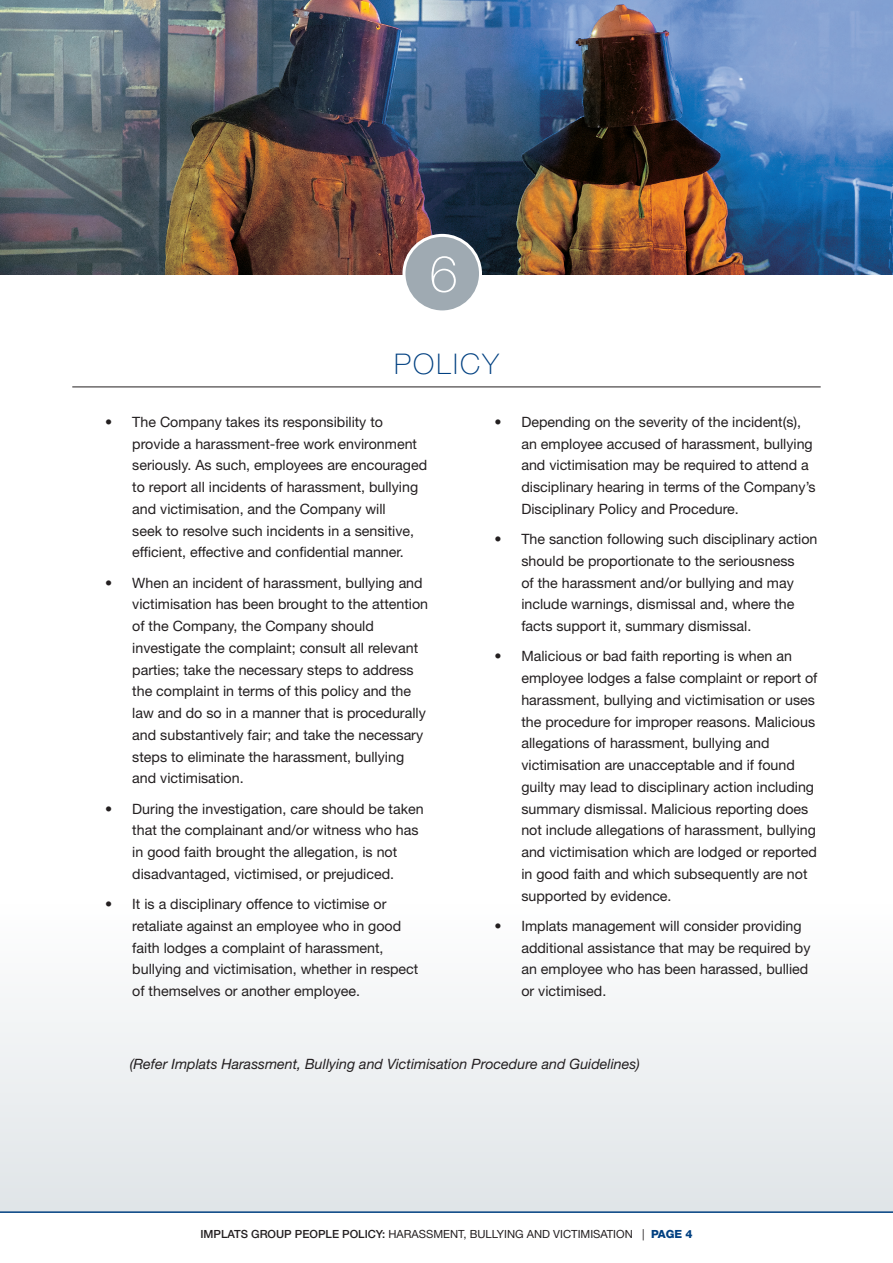
<style>
.page{position:relative;width:893px;height:1263px;background:#fff}
.page>*{position:absolute;margin:0;border:0;box-sizing:border-box;transform-origin:0 0}
.t1{font:100 50.85px "Helvetica Neue LT Std";color:#fff}
.t2{font:100 28.5px "Helvetica Neue LT Std";letter-spacing:.08em;color:#014081}
.t3{font:14.25px/21.8px "Helvetica Neue LT Std";color:#231f20}
.t4{font:italic 14.25px "Helvetica Neue LT Std";color:#231f20}
.t5{font:11.25px "Helvetica Neue LT Std";color:#231f20}
.s1{font-weight:500}
.s2{font-weight:800;color:#014081}
</style>
<div class="page">
<div style="left:0;top:905px;width:893px;height:307px;background:linear-gradient(to bottom,#fefefe,#e0e5e8)"></div>
<hr style="left:0;top:1211px;width:893px;height:2px;background:#014081">
<img style="left:0;top:0;width:893px;height:274px">
<hr style="left:72px;top:387px;width:749px;height:1px;background:#231f20">
<div style="left:404px;top:235px;width:76px;height:77px;background:#9faab2;border-radius:50%"></div>
<div style="left:402px;top:234px;width:80px;height:79px;border:3px solid #fff;border-radius:50%"></div>
<h1 class="t1" style="left:429px;top:245px;width:30px">6</h1>
<h2 class="t2" style="left:394px;top:347px;width:106px">POLICY</h2>
<p class="t3" style="left:132px;top:411px;width:296px;text-indent:-27px">• The Company takes its responsibility to provide a harassment-free work environment seriously. As such, employees are encouraged to report all incidents of harassment, bullying and victimisation, and the Company will<br>seek to resolve such incidents in a sensitive, efficient, effective and confidential manner.</p>
<p class="t3" style="left:132px;top:571px;width:297px;text-indent:-27px">• When an incident of harassment, bullying and victimisation has been brought to the attention of the Company, the Company should investigate the complaint; consult all relevant parties; take the necessary steps to address the complaint in terms of this policy and the law and do so in a manner that is procedurally and substantively fair; and take the necessary steps to eliminate the harassment, bullying and victimisation.</p>
<p class="t3" style="left:132px;top:797px;width:293px;text-indent:-27px">• During the investigation, care should be taken that the complainant and/or witness who has in good faith brought the allegation, is not disadvantaged, victimised, or prejudiced.</p>
<p class="t3" style="left:132px;top:893px;width:288px;text-indent:-27px">• It is a disciplinary offence to victimise or retaliate against an employee who in good faith lodges a complaint of harassment, bullying and victimisation, whether in respect of themselves or another employee.</p>
<p class="t3" style="left:521px;top:411px;width:296px;text-indent:-27px">• Depending on the severity of the incident(s), an employee accused of harassment, bullying and victimisation may be required to attend a disciplinary hearing in terms of the Company’s Disciplinary Policy and Procedure.</p>
<p class="t3" style="left:521px;top:528px;width:298px;text-indent:-27px">• The sanction following such disciplinary action should be proportionate to the seriousness<br>of the harassment and/or bullying and may include warnings, dismissal and, where the facts support it, summary dismissal.</p>
<p class="t3" style="left:521px;top:645px;width:298px;text-indent:-27px">• Malicious or bad faith reporting is when an employee lodges a false complaint or report of harassment, bullying and victimisation or uses the procedure for improper reasons. Malicious allegations of harassment, bullying and victimisation are unacceptable and if found guilty may lead to disciplinary action including summary dismissal. Malicious reporting does not include allegations of harassment, bullying and victimisation which are lodged or reported in good faith and which subsequently are not supported by evidence.</p>
<p class="t3" style="left:521px;top:915px;width:291px;text-indent:-27px">• Implats management will consider providing additional assistance that may be required by an employee who has been harassed, bullied or victimised.</p>
<p class="t4" style="left:130px;top:1055px;width:512px">(Refer Implats Harassment, Bullying and Victimisation Procedure and Guidelines)</p>
<p class="t5" style="left:200px;top:1228px;width:493px"><span class="s1">IMPLATS GROUP PEOPLE POLICY:</span> HARASSMENT, BULLYING AND VICTIMISATION | <span class="s2">PAGE 4</span></p>
</div>
